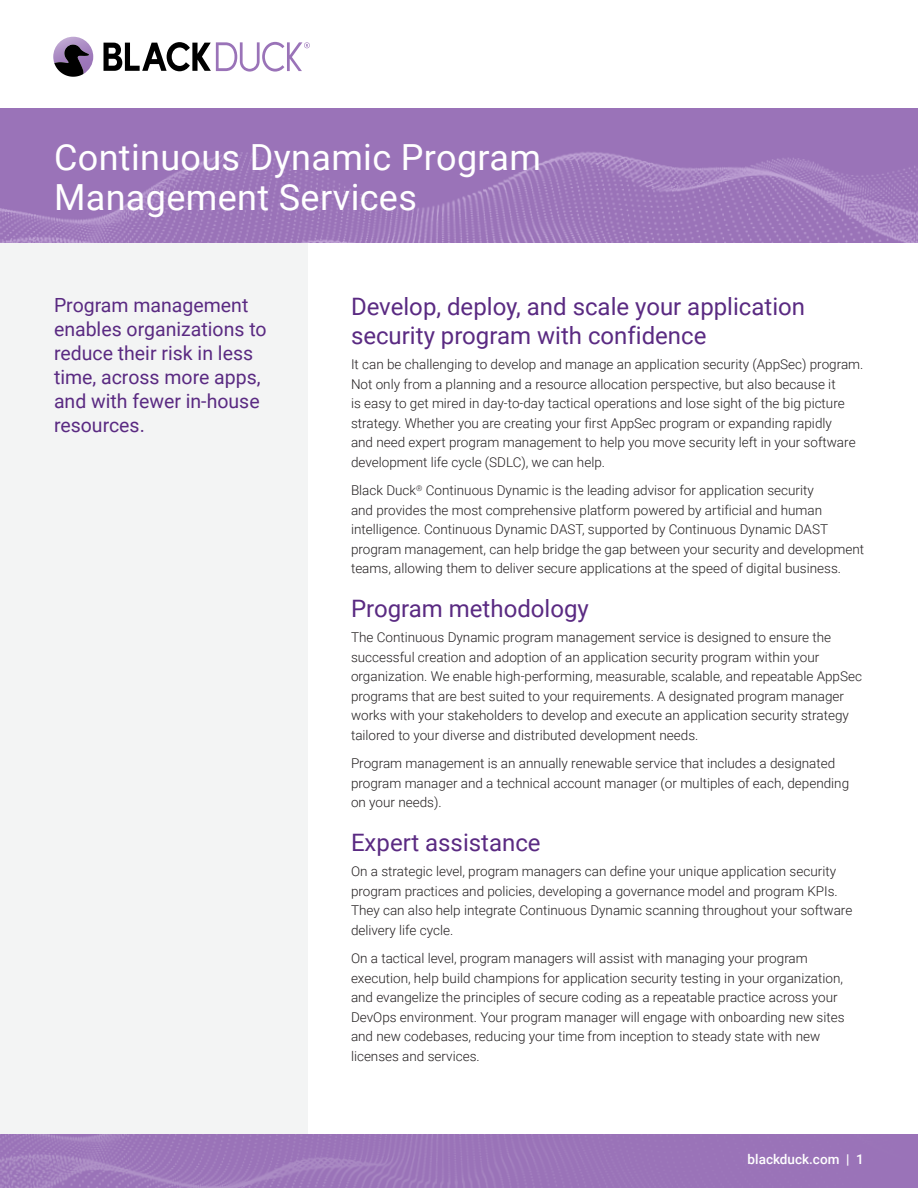
<style>
.page{position:relative;width:918px;height:1188px;background:#fff}
.page>*{position:absolute;margin:0;border:0;box-sizing:border-box;transform-origin:0 0}
.t1{font:36px/40.5px "Roboto";letter-spacing:.01em;color:#fff}
.HEADING_1{font:24px/28.5px "Roboto";color:#5a2a82}
.ABSTRACT{font:19.5px/24px "Roboto";color:#5a2a82}
.BODY_COPY{font:300 13.5px/19.5px "Roboto";color:#231f20}
.t2{font:500 13.5px "Roboto";color:#fff}
</style>
<div class="page">
<div style="left:0;top:243px;width:308px;height:945px;background:#f3f4f4"></div>
<div style="left:0;top:108px;width:918px;height:135px;background:#9a73b8"></div>
<img style="left:0;top:152px;width:918px;height:91px">
<svg style="left:53px;top:45px;width:36px;height:32px"></svg>
<svg style="left:104px;top:42px;width:206px;height:30px"></svg>
<img style="left:0;top:1134px;width:918px;height:54px">
<p class="t1" style="left:54px;top:135px;width:488px">Continuous Dynamic Program<br>Management Services</p>
<p class="ABSTRACT" style="left:54px;top:292px;width:214px">Program management enables organizations to reduce their risk in less time, across more apps, and with fewer in-house resources.</p>
<p class="HEADING_1" style="left:351px;top:291px;width:456px">Develop, deploy, and scale your application security program with confidence</p>
<p class="BODY_COPY" style="left:351px;top:354px;width:514px">It can be challenging to develop and manage an application security (AppSec) program.<br>Not only from a planning and a resource allocation perspective, but also because it<br>is easy to get mired in day-to-day tactical operations and lose sight of the big picture strategy. Whether you are creating your first AppSec program or expanding rapidly<br>and need expert program management to help you move security left in your software development life cycle (SDLC), we can help.</p>
<p class="BODY_COPY" style="left:351px;top:480px;width:515px">Black Duck<sup>®</sup> Continuous Dynamic is the leading advisor for application security<br>and provides the most comprehensive platform powered by artificial and human intelligence. Continuous Dynamic DAST, supported by Continuous Dynamic DAST program management, can help bridge the gap between your security and development teams, allowing them to deliver secure applications at the speed of digital business.</p>
<p class="HEADING_1" style="left:351px;top:593px;width:239px">Program methodology</p>
<p class="BODY_COPY" style="left:351px;top:627px;width:513px">The Continuous Dynamic program management service is designed to ensure the successful creation and adoption of an application security program within your organization. We enable high-performing, measurable, scalable, and repeatable AppSec programs that are best suited to your requirements. A designated program manager works with your stakeholders to develop and execute an application security strategy tailored to your diverse and distributed development needs.</p>
<p class="BODY_COPY" style="left:351px;top:753px;width:500px">Program management is an annually renewable service that includes a designated program manager and a technical account manager (or multiples of each, depending on your needs).</p>
<p class="HEADING_1" style="left:351px;top:827px;width:191px">Expert assistance</p>
<p class="BODY_COPY" style="left:351px;top:861px;width:503px">On a strategic level, program managers can define your unique application security program practices and policies, developing a governance model and program KPIs.<br>They can also help integrate Continuous Dynamic scanning throughout your software delivery life cycle.</p>
<p class="BODY_COPY" style="left:351px;top:948px;width:495px">On a tactical level, program managers will assist with managing your program execution, help build champions for application security testing in your organization, and evangelize the principles of secure coding as a repeatable practice across your DevOps environment. Your program manager will engage with onboarding new sites and new codebases, reducing your time from inception to steady state with new licenses and services.</p>
<p class="t2" style="left:748px;top:1149px;width:118px">blackduck.com | 1</p>
</div>
